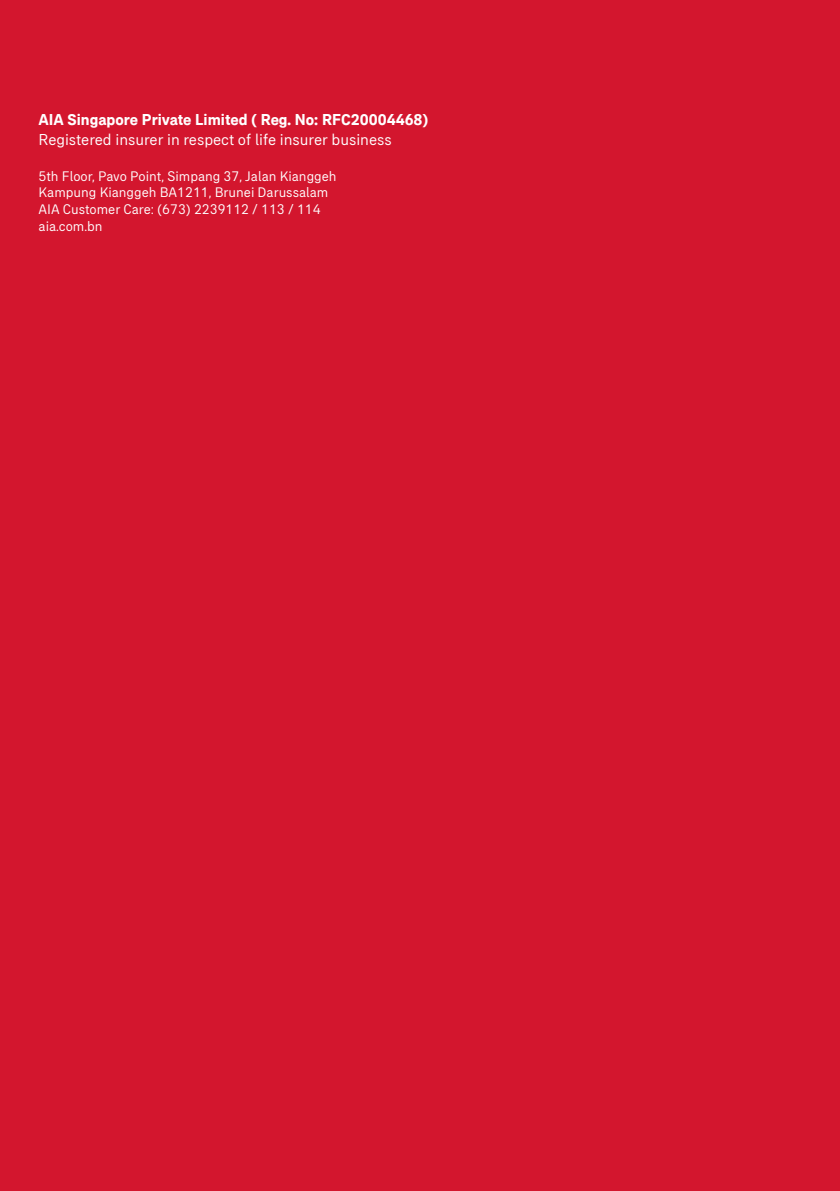
<style>
.page{position:relative;width:840px;height:1191px;background:#fff}
.page>*{position:absolute;margin:0;border:0;box-sizing:border-box;transform-origin:0 0}
.t1{font:16px "AIA Everest";color:#fff}
.t2{font:700 16px "AIA Everest";color:#fff}
.t3{font:14px/16.8px "AIA Everest";color:#fff}
</style>
<div class="page">
<div style="left:0;top:0;width:839px;height:1191px;background:#d3162e"></div>
<p class="t2" style="left:39px;top:111px;width:391px">AIA Singapore Private Limited ( Reg. No: RFC20004468)</p>
<p class="t1" style="left:39px;top:130px;width:354px">Registered insurer in respect of life insurer business</p>
<p class="t3" style="left:39px;top:167px;width:299px">5th Floor, Pavo Point, Simpang 37, Jalan Kianggeh Kampung Kianggeh BA1211, Brunei Darussalam AIA Customer Care: (673) 2239112 / 113 / 114 aia.com.bn</p>
</div>
